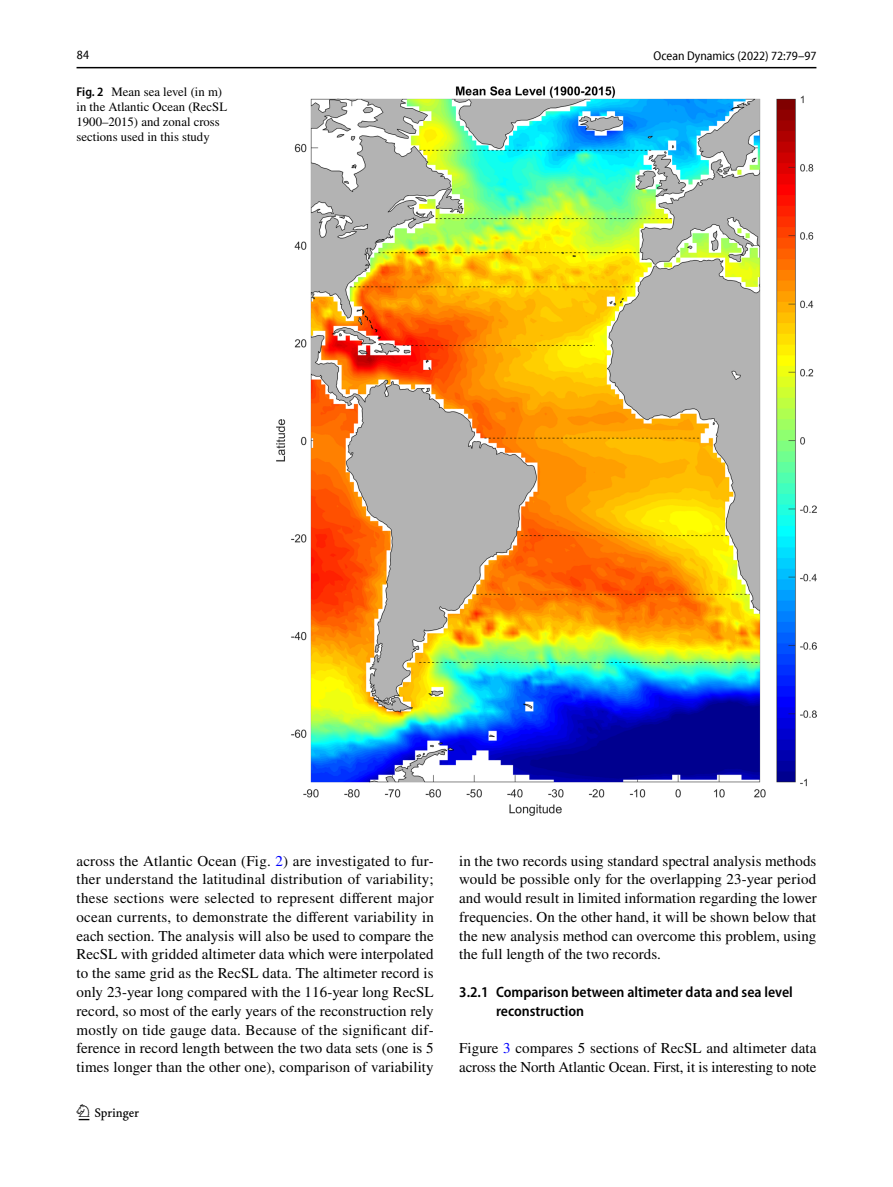
<style>
.page{position:relative;width:893px;height:1187px;background:#fff}
.page>*{position:absolute;margin:0;border:0;box-sizing:border-box;transform-origin:0 0}
.t1{font:22.5px "Springnew Regular 2";color:#000}
.t2{font:15px/18.8px "STIX";letter-spacing:.005em;color:#000;text-align:justify}
.t3{font:600 semi-condensed 15px/18.8px "Myriad Pro";color:#000}
.t4{font:12.75px/15px "STIX";color:#000}
.t5{font:semi-condensed 12.75px "Myriad Pro Unic";color:#000}
.t6{font:12.75px "Myriad Pro Unic Semi Condensed 2";color:#000}
.s1{font-family:"Myriad Pro";font-weight:600;font-stretch:semi-condensed}
.s2{color:#00f}
</style>
<div class="page">
<hr style="left:77px;top:67px;width:739px;height:1px;background:#000">
<img style="left:276px;top:87px;width:540px;height:728px">
<p class="t6" style="left:77px;top:50px;width:14px">84</p>
<p class="t5" style="left:654px;top:51px;width:164px">Ocean Dynamics (2022) 72:79–97</p>
<p class="t4" style="left:77px;top:85px;width:152px"><span class="s1">Fig. 2</span> Mean sea level (in m) in the Atlantic Ocean (RecSL<br>1900–2015) and zonal cross sections used in this study</p>
<p class="t2" style="left:77px;top:852px;width:359px">across the Atlantic Ocean (Fig. <span class="s2">2</span>) are investigated to fur&shy;ther understand the latitudinal distribution of variability; these sections were selected to represent different major ocean currents, to demonstrate the different variability in each section. The analysis will also be used to compare the RecSL with gridded altimeter data which were interpolated to the same grid as the RecSL data. The altimeter record is only 23-year long compared with the 116-year long RecSL record, so most of the early years of the reconstruction rely mostly on tide gauge data. Because of the significant dif&shy;ference in record length between the two data sets (one is 5 times longer than the other one), comparison of variability</p>
<p class="t2" style="left:459px;top:852px;width:359px">in the two records using standard spectral analysis methods would be possible only for the overlapping 23-year period and would result in limited information regarding the lower frequencies. On the other hand, it will be shown below that the new analysis method can overcome this problem, using the full length of the two records.</p>
<p class="t3" style="left:496px;top:982px;width:298px;text-indent:-37px">3.2.1 Comparison between altimeter data and sea level reconstruction</p>
<p class="t2" style="left:459px;top:1039px;width:359px">Figure <span class="s2">3</span> compares 5 sections of RecSL and altimeter data across the North Atlantic Ocean. First, it is interesting to note</p>
<h1 class="t1" style="left:79px;top:1104px;width:62px">1 3</h1>
</div>
